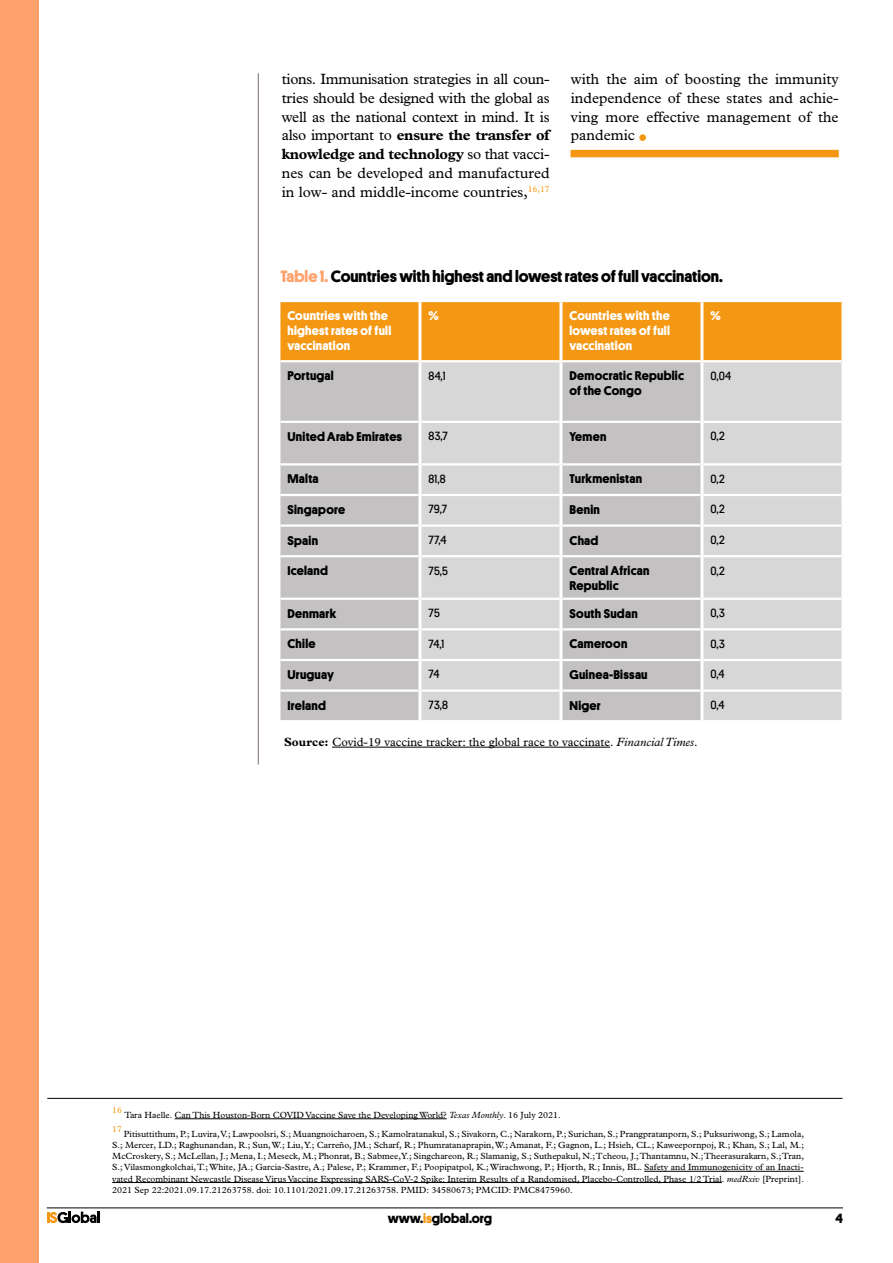
<style>
.page{position:relative;width:893px;height:1263px;background:#fff}
.page>*{position:absolute;margin:0;border:0;box-sizing:border-box;transform-origin:0 0}
.text_base{font:54px "Plantin";color:#f49712}
.text_base-2{font:700 16.5px "Platform";color:#000}
.text_base-3{font:15px/18.8px "Plantin";color:#000;text-align:justify}
.t1{font:700 13.5px "Platform";color:#000}
.t2{font:700 12.75px/15px "Platform";letter-spacing:.02em;color:#000}
.t3{font:700 12.75px/15px "Platform";letter-spacing:.02em;color:#fff}
.text_base-4{font:12px "Plantin";color:#000}
.t4{font:12px "Platform";letter-spacing:.015em;color:#000}
.leyendas{font:9px/11.2px "Plantin";color:#000;text-align:justify}
.leyendas-2{font:8.7px "Plantin";color:#f49712}
.s1{font-weight:700}
.s2{color:#fda26c}
.s3{font-style:italic}
.s4{color:#f49712}
</style>
<div class="page">
<svg style="left:47px;top:1211px;width:53px;height:12px"></svg>
<hr style="left:47px;top:1207px;width:796px;height:1px;background:#000">
<div style="left:0;top:0;width:38px;height:1263px;background:#fda26c"></div>
<hr style="left:258px;top:73px;width:1px;height:692px;background:#867b77">
<hr style="left:175px;top:1118px;width:272px;height:1px;background:#000">
<hr style="left:644px;top:1171px;width:160px;height:1px;background:#000">
<hr style="left:112px;top:1182px;width:610px;height:1px;background:#000">
<hr style="left:47px;top:1098px;width:795px;height:1px;background:#000">
<div style="left:280px;top:302px;width:561px;height:58px;background:#f49712"></div>
<div style="left:280px;top:362px;width:138px;height:358px;background:#c3c1c2"></div>
<svg style="left:421px;top:362px;width:420px;height:358px;background:#d0d0d0"></svg>
<hr style="left:418px;top:302px;width:3px;height:58px;background:#fff">
<hr style="left:559px;top:302px;width:3px;height:58px;background:#fff">
<hr style="left:700px;top:302px;width:3px;height:58px;background:#fff">
<hr style="left:280px;top:421px;width:138px;height:2px;background:#fff">
<hr style="left:421px;top:421px;width:138px;height:2px;background:#fff">
<hr style="left:562px;top:421px;width:138px;height:2px;background:#fff">
<hr style="left:703px;top:421px;width:138px;height:2px;background:#fff">
<hr style="left:280px;top:463px;width:138px;height:2px;background:#fff">
<hr style="left:421px;top:463px;width:138px;height:2px;background:#fff">
<hr style="left:562px;top:463px;width:138px;height:2px;background:#fff">
<hr style="left:703px;top:463px;width:138px;height:2px;background:#fff">
<hr style="left:280px;top:494px;width:138px;height:2px;background:#fff">
<hr style="left:421px;top:494px;width:138px;height:2px;background:#fff">
<hr style="left:562px;top:494px;width:138px;height:2px;background:#fff">
<hr style="left:703px;top:494px;width:138px;height:2px;background:#fff">
<hr style="left:280px;top:524px;width:138px;height:3px;background:#fff">
<hr style="left:421px;top:524px;width:138px;height:3px;background:#fff">
<hr style="left:562px;top:524px;width:138px;height:3px;background:#fff">
<hr style="left:703px;top:524px;width:138px;height:3px;background:#fff">
<hr style="left:280px;top:555px;width:138px;height:2px;background:#fff">
<hr style="left:421px;top:555px;width:138px;height:2px;background:#fff">
<hr style="left:562px;top:555px;width:138px;height:2px;background:#fff">
<hr style="left:703px;top:555px;width:138px;height:2px;background:#fff">
<hr style="left:280px;top:598px;width:138px;height:2px;background:#fff">
<hr style="left:421px;top:598px;width:138px;height:2px;background:#fff">
<hr style="left:562px;top:598px;width:138px;height:2px;background:#fff">
<hr style="left:703px;top:598px;width:138px;height:2px;background:#fff">
<hr style="left:280px;top:628px;width:138px;height:2px;background:#fff">
<hr style="left:421px;top:628px;width:138px;height:2px;background:#fff">
<hr style="left:562px;top:628px;width:138px;height:2px;background:#fff">
<hr style="left:703px;top:628px;width:138px;height:2px;background:#fff">
<hr style="left:280px;top:659px;width:138px;height:2px;background:#fff">
<hr style="left:421px;top:659px;width:138px;height:2px;background:#fff">
<hr style="left:562px;top:659px;width:138px;height:2px;background:#fff">
<hr style="left:703px;top:659px;width:138px;height:2px;background:#fff">
<hr style="left:280px;top:689px;width:138px;height:3px;background:#fff">
<hr style="left:421px;top:689px;width:138px;height:3px;background:#fff">
<hr style="left:562px;top:689px;width:138px;height:3px;background:#fff">
<hr style="left:703px;top:689px;width:138px;height:3px;background:#fff">
<hr style="left:559px;top:362px;width:3px;height:60px;background:#fff">
<hr style="left:700px;top:362px;width:3px;height:60px;background:#fff">
<hr style="left:559px;top:422px;width:3px;height:42px;background:#fff">
<hr style="left:700px;top:422px;width:3px;height:42px;background:#fff">
<hr style="left:559px;top:464px;width:3px;height:31px;background:#fff">
<hr style="left:700px;top:464px;width:3px;height:31px;background:#fff">
<hr style="left:559px;top:495px;width:3px;height:31px;background:#fff">
<hr style="left:700px;top:495px;width:3px;height:31px;background:#fff">
<hr style="left:559px;top:526px;width:3px;height:30px;background:#fff">
<hr style="left:700px;top:526px;width:3px;height:30px;background:#fff">
<hr style="left:559px;top:556px;width:3px;height:43px;background:#fff">
<hr style="left:700px;top:556px;width:3px;height:43px;background:#fff">
<hr style="left:559px;top:599px;width:3px;height:30px;background:#fff">
<hr style="left:700px;top:599px;width:3px;height:30px;background:#fff">
<hr style="left:559px;top:629px;width:3px;height:31px;background:#fff">
<hr style="left:700px;top:629px;width:3px;height:31px;background:#fff">
<hr style="left:559px;top:660px;width:3px;height:31px;background:#fff">
<hr style="left:700px;top:660px;width:3px;height:31px;background:#fff">
<hr style="left:559px;top:691px;width:3px;height:29px;background:#fff">
<hr style="left:700px;top:691px;width:3px;height:29px;background:#fff">
<hr style="left:332px;top:747px;width:278px;height:1px;background:#000">
<div style="left:570px;top:150px;width:269px;height:7px;background:#f49712"></div>
<p class="text_base-3" style="left:282px;top:70px;width:269px">tions. Immunisation strategies in all coun&shy;tries should be designed with the global as well as the national context in mind. It is also important to <span class="s1">ensure the transfer of knowledge and technology</span> so that vacci&shy;nes can be developed and manufactured in low- and middle-income countries,<sup>16,17</sup></p>
<p class="text_base-3" style="left:571px;top:70px;width:269px">with the aim of boosting the immunity independence of these states and achie&shy;ving more effective management of the pandemic</p>
<p class="text_base" style="left:635px;top:91px;width:17px">.</p>
<p class="text_base-2" style="left:280px;top:264px;width:444px"><span class="s2">Table 1.</span>Countries with highest and lowest rates of full vaccination.</p>
<p class="t3" style="left:287px;top:307px;width:105px">Countries with the highest rates of full vaccination</p>
<p class="t3" style="left:428px;top:307px;width:12px">%</p>
<p class="t3" style="left:569px;top:307px;width:102px;text-align:justify">Countries with the lowest rates of full vaccination</p>
<p class="t3" style="left:710px;top:307px;width:12px">%</p>
<p class="t2" style="left:287px;top:368px;width:48px">Portugal</p>
<p class="t4" style="left:428px;top:367px;width:19px">84,1</p>
<p class="t2" style="left:569px;top:368px;width:116px">Democratic Republic of the Congo</p>
<p class="t4" style="left:710px;top:367px;width:22px">0,04</p>
<p class="t2" style="left:287px;top:428px;width:116px">United Arab Emirates</p>
<p class="t4" style="left:428px;top:427px;width:21px">83,7</p>
<p class="t2" style="left:569px;top:428px;width:38px">Yemen</p>
<p class="t4" style="left:710px;top:427px;width:16px">0,2</p>
<p class="t2" style="left:287px;top:471px;width:33px">Malta</p>
<p class="t4" style="left:428px;top:470px;width:19px">81,8</p>
<p class="t2" style="left:569px;top:471px;width:74px">Turkmenistan</p>
<p class="t4" style="left:710px;top:470px;width:16px">0,2</p>
<p class="t2" style="left:287px;top:501px;width:59px">Singapore</p>
<p class="t4" style="left:428px;top:501px;width:20px">79,7</p>
<p class="t2" style="left:569px;top:501px;width:32px">Benin</p>
<p class="t4" style="left:710px;top:501px;width:16px">0,2</p>
<p class="t2" style="left:287px;top:532px;width:32px">Spain</p>
<p class="t4" style="left:428px;top:531px;width:19px">77,4</p>
<p class="t2" style="left:569px;top:532px;width:30px">Chad</p>
<p class="t4" style="left:710px;top:531px;width:16px">0,2</p>
<p class="t2" style="left:287px;top:562px;width:42px">Iceland</p>
<p class="t4" style="left:428px;top:562px;width:21px">75,5</p>
<p class="t2" style="left:569px;top:562px;width:81px">Central African<br>Republic</p>
<p class="t4" style="left:710px;top:562px;width:16px">0,2</p>
<p class="t2" style="left:287px;top:605px;width:50px">Denmark</p>
<p class="t4" style="left:428px;top:604px;width:13px">75</p>
<p class="t2" style="left:569px;top:605px;width:70px">South Sudan</p>
<p class="t4" style="left:710px;top:604px;width:16px">0,3</p>
<p class="t2" style="left:287px;top:636px;width:30px">Chile</p>
<p class="t4" style="left:428px;top:635px;width:17px">74,1</p>
<p class="t2" style="left:569px;top:636px;width:59px">Cameroon</p>
<p class="t4" style="left:710px;top:635px;width:16px">0,3</p>
<p class="t2" style="left:287px;top:666px;width:48px">Uruguay</p>
<p class="t4" style="left:428px;top:666px;width:13px">74</p>
<p class="t2" style="left:569px;top:666px;width:80px">Guinea-Bissau</p>
<p class="t4" style="left:710px;top:666px;width:16px">0,4</p>
<p class="t2" style="left:287px;top:697px;width:40px">Ireland</p>
<p class="t4" style="left:428px;top:696px;width:21px">73,8</p>
<p class="t2" style="left:569px;top:697px;width:33px">Niger</p>
<p class="t4" style="left:710px;top:696px;width:16px">0,4</p>
<p class="text_base-4" style="left:284px;top:735px;width:415px"><span class="s1">Source:</span> Covid-19 vaccine tracker: the global race to vaccinate. <span class="s3">Financial Times</span>.</p>
<p class="leyendas-2" style="left:112px;top:1105px;width:11px">16</p>
<p class="leyendas" style="left:124px;top:1109px;width:438px">Tara Haelle. Can This Houston-Born COVID Vaccine Save the Developing World? <span class="s3">Texas Monthly</span>. 16 July 2021.</p>
<p class="leyendas-2" style="left:112px;top:1124px;width:11px">17</p>
<p class="leyendas" style="left:112px;top:1128px;width:693px;text-indent:12px">Pitisuttithum, P.; Luvira, V.; Lawpoolsri, S.; Muangnoicharoen, S.; Kamolratanakul, S.; Sivakorn, C.; Narakorn, P.; Surichan, S.; Prangpratanporn, S.; Puksuriwong, S.; Lamola, S.; Mercer, LD.; Raghunandan, R.; Sun, W.; Liu, Y.; Carreño, JM.; Scharf, R.; Phumratanaprapin, W.; Amanat, F.; Gagnon, L.; Hsieh, CL.; Kaweepornpoj, R.; Khan, S.; Lal, M.; McCroskery, S.; McLellan, J.; Mena, I.; Meseck, M.; Phonrat, B.; Sabmee, Y.; Singchareon, R.; Slamanig, S.; Suthepakul, N.; Tcheou, J.; Thantamnu, N.; Theerasurakarn, S.; Tran, S.; Vilasmongkolchai, T.; White, JA.; Garcia-Sastre, A.; Palese, P.; Krammer, F.; Poopipatpol, K.; Wirachwong, P.; Hjorth, R.; Innis, BL. Safety and Immunogenicity of an Inacti&shy;vated Recombinant Newcastle Disease Virus Vaccine Expressing SARS-CoV-2 Spike: Interim Results of a Randomised, Placebo-Controlled, Phase 1/2 Trial. <span class="s3">medRxiv</span> [Preprint].<br>2021 Sep 22:2021.09.17.21263758. doi: 10.1101/2021.09.17.21263758. PMID: 34580673; PMCID: PMC8475960.</p>
<h3 class="t1" style="left:388px;top:1208px;width:106px">www.<span class="s4">is</span>global.org</h3>
<h3 class="t1" style="left:835px;top:1208px;width:9px">4</h3>
</div>
